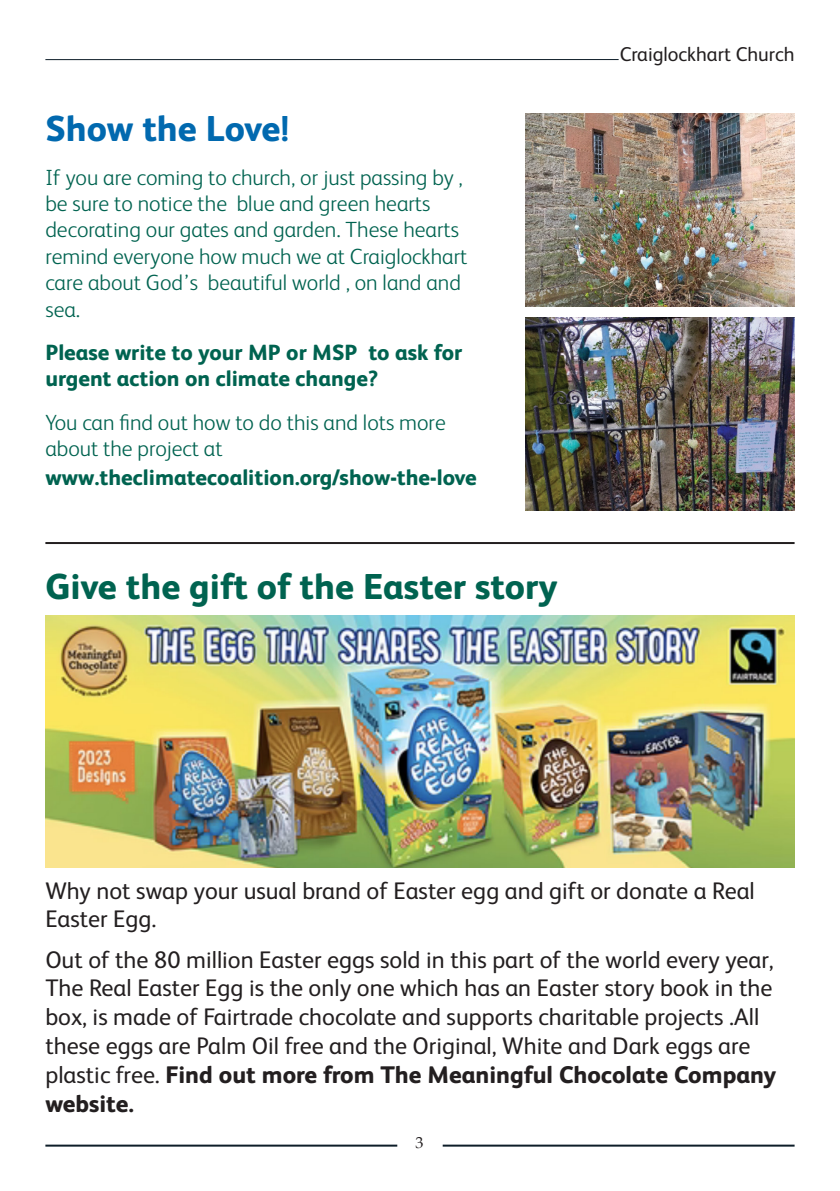
<style>
.page{position:relative;width:840px;height:1191px;background:#fff}
.page>*{position:absolute;margin:0;border:0;box-sizing:border-box;transform-origin:0 0}
.t1{font:800 36px "FS Albert";color:#006350}
.t2{font:800 36px "FS Albert";color:#0169af}
.t3{font:24px/28.8px "FS Albert";color:#231f20}
.t4{font:300 22px/26.4px "FS Albert";color:#006350}
.t5{font:800 22px/26.4px "FS Albert";color:#006350}
.t6{font:20px "FS Albert";color:#231f20}
.t7{font:16px "Palatino";color:#231f20}
.s1{font-weight:800}
</style>
<div class="page">
<hr style="left:45px;top:59px;width:573px;height:1px;background:#0d1d28">
<img style="left:45px;top:615px;width:749px;height:252px">
<hr style="left:45px;top:1144px;width:352px;height:2px;background:#0d1d28">
<hr style="left:442px;top:1144px;width:352px;height:2px;background:#0d1d28">
<hr style="left:45px;top:542px;width:749px;height:2px;background:#231f20">
<img style="left:525px;top:113px;width:269px;height:193px">
<img style="left:525px;top:317px;width:269px;height:193px">
<h1 class="t2" style="left:45px;top:103px;width:245px">Show the Love!</h1>
<p class="t4" style="left:45px;top:163px;width:423px">If you are coming to church, or just passing by , be sure to notice the blue and green hearts decorating our gates and garden. These hearts remind everyone how much we at Craiglockhart care about God’s beautiful world , on land and sea.</p>
<p class="t5" style="left:45px;top:338px;width:418px">Please write to your MP or MSP to ask for urgent action on climate change?</p>
<p class="t4" style="left:45px;top:408px;width:401px">You can find out how to do this and lots more about the project at</p>
<p class="t5" style="left:45px;top:463px;width:432px">www.theclimatecoalition.org/show-the-love</p>
<h1 class="t1" style="left:45px;top:560px;width:513px">Give the gift of the Easter story</h1>
<p class="t6" style="left:619px;top:41px;width:176px">Craiglockhart Church</p>
<p class="t3" style="left:45px;top:874px;width:710px">Why not swap your usual brand of Easter egg and gift or donate a Real<br>Easter Egg.</p>
<p class="t3" style="left:45px;top:943px;width:732px">Out of the 80 million Easter eggs sold in this part of the world every year, The Real Easter Egg is the only one which has an Easter story book in the box, is made of Fairtrade chocolate and supports charitable projects .All these eggs are Palm Oil free and the Original, White and Dark eggs are plastic free. <span class="s1">Find out more from The Meaningful Chocolate Company website.</span></p>
<p class="t7" style="left:415px;top:1129px;width:9px">3</p>
</div>
